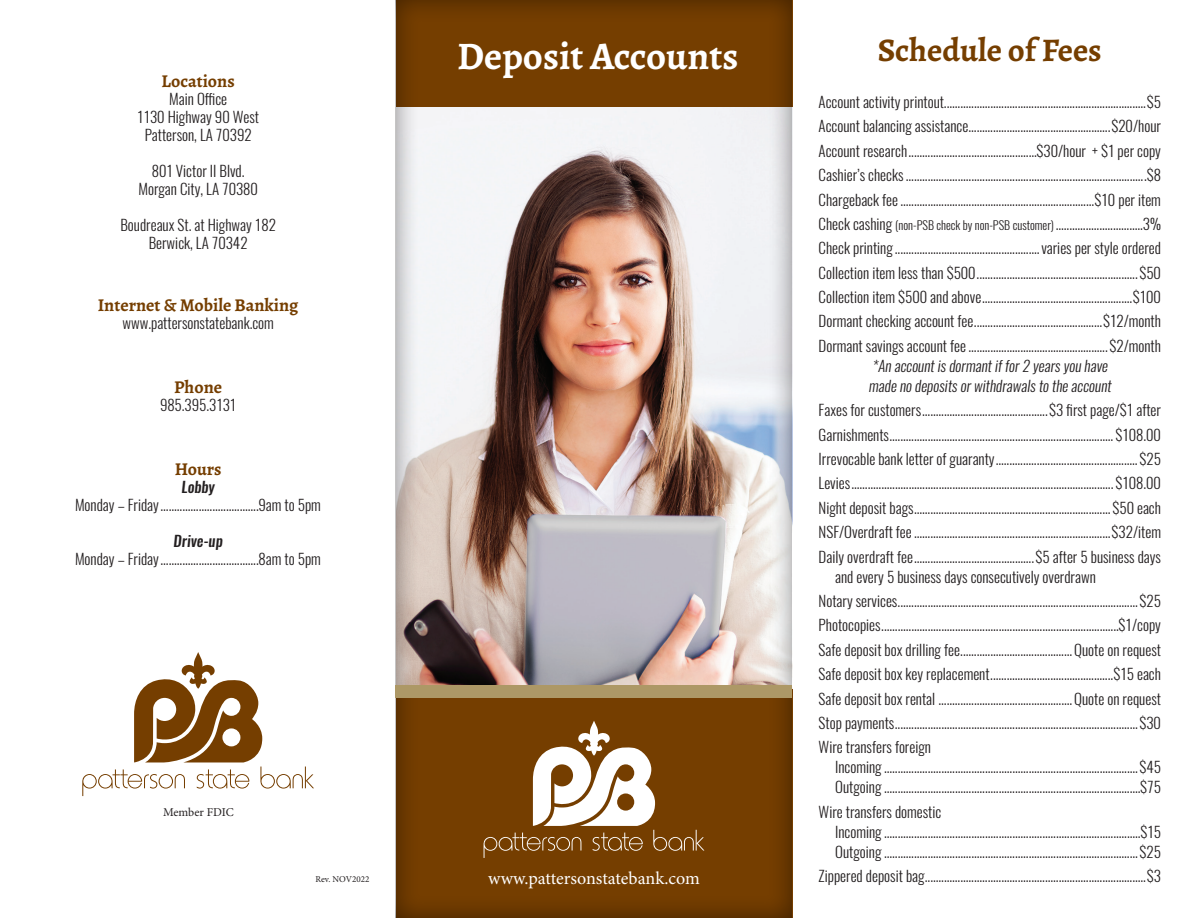
<style>
.page{position:relative;width:1188px;height:918px;background:#fff}
.page>*{position:absolute;margin:0;border:0;box-sizing:border-box;transform-origin:0 0}
.t1{font:700 39px "Alegreya";color:#fff}
.t2{font:700 33px "Alegreya";color:#753e00}
.t3{font:700 18px "Alegreya";color:#753e00}
.t4{font:18px "Minion Pro";letter-spacing:-.005em;color:#fff}
.t5{font:300 15px "Oswald";color:#231f20}
.t6{font:italic 500 15px "Oswald";color:#231f20}
.t7{font:12px "Minion Pro";letter-spacing:-.005em;color:#231f20}
.t8{font:9px "Minion Pro";color:#231f20}
.s1{font-size:12px}
</style>
<div class="page">
<div style="left:394px;top:0;width:398px;height:918px;background:#231f20;opacity:.53"></div>
<div style="left:396px;top:686px;width:396px;height:12px;background:#ad9866"></div>
<svg style="left:484px;top:721px;width:220px;height:137px"></svg>
<svg style="left:82px;top:652px;width:232px;height:144px"></svg>
<p class="t1" style="left:457px;top:29px;width:283px">Deposit Accounts</p>
<p class="t2" style="left:878px;top:27px;width:225px">Schedule of Fees</p>
<p class="t3" style="left:162px;top:69px;width:75px">Locations</p>
<p class="t5" style="left:169px;top:89px;width:60px">Main Office</p>
<p class="t5" style="left:137px;top:107px;width:123px">1130 Highway 90 West</p>
<p class="t5" style="left:145px;top:125px;width:108px">Patterson, LA 70392</p>
<p class="t5" style="left:152px;top:161px;width:94px">801 Victor II Blvd.</p>
<p class="t5" style="left:138px;top:179px;width:121px">Morgan City, LA 70380</p>
<p class="t5" style="left:120px;top:215px;width:157px">Boudreaux St. at Highway 182</p>
<p class="t5" style="left:149px;top:233px;width:100px">Berwick, LA 70342</p>
<p class="t5" style="left:819px;top:92px;width:344px">Account activity printout..........................................................................$5</p>
<p class="t5" style="left:819px;top:116px;width:344px">Account balancing assistance....................................................$20/hour</p>
<p class="t5" style="left:819px;top:141px;width:344px">Account research...............................................$30/hour + $1 per copy</p>
<p class="t5" style="left:819px;top:165px;width:344px">Cashier’s checks ........................................................................................$8</p>
<p class="t5" style="left:819px;top:189px;width:344px">Chargeback fee.......................................................................$10 per item</p>
<p class="t5" style="left:819px;top:214px;width:344px">Check cashing <span class="s1">(non-PSB check by non-PSB customer)</span> ................................3%</p>
<p class="t5" style="left:819px;top:238px;width:344px">Check printing .....................................................varies per style ordered</p>
<p class="t5" style="left:819px;top:263px;width:344px">Collection item less than $500...........................................................$50</p>
<p class="t5" style="left:819px;top:287px;width:344px">Collection item $500 and above.......................................................$100</p>
<p class="t5" style="left:819px;top:311px;width:344px">Dormant checking account fee...............................................$12/month</p>
<p class="t5" style="left:819px;top:336px;width:344px">Dormant savings account fee ...................................................$2/month</p>
<p class="t5" style="left:872px;top:356px;width:240px">*An accountis dormantiffor2 years you have</p>
<p class="t5" style="left:869px;top:376px;width:247px">made no deposits orwithdrawals to the account</p>
<p class="t5" style="left:819px;top:400px;width:344px">Faxes for customers..............................................$3 first page/$1 after</p>
<p class="t5" style="left:819px;top:425px;width:344px">Garnishments.................................................................................. $108.00</p>
<p class="t5" style="left:819px;top:449px;width:344px">Irrevocable bank letter of guaranty.................................................... $25</p>
<p class="t5" style="left:819px;top:473px;width:344px">Levies................................................................................................ $108.00</p>
<p class="t5" style="left:819px;top:498px;width:344px">Night deposit bags........................................................................ $50 each</p>
<p class="t5" style="left:819px;top:522px;width:344px">NSF/Overdraft fee........................................................................$32/item</p>
<p class="t5" style="left:819px;top:547px;width:344px">Daily overdraft fee............................................$5 after 5 business days</p>
<p class="t5" style="left:835px;top:567px;width:262px">and every 5 business days consecutively overdrawn</p>
<p class="t5" style="left:819px;top:591px;width:344px">Notary services........................................................................................$25</p>
<p class="t5" style="left:819px;top:615px;width:344px">Photocopies.......................................................................................$1/copy</p>
<p class="t5" style="left:819px;top:640px;width:344px">Safe deposit box drilling fee.........................................Quote on request</p>
<p class="t5" style="left:819px;top:664px;width:344px">Safe deposit box key replacement.............................................$15 each</p>
<p class="t5" style="left:819px;top:688px;width:344px">Safe deposit box rental .................................................Quote on request</p>
<p class="t5" style="left:819px;top:713px;width:344px">Stop payments.........................................................................................$30</p>
<p class="t5" style="left:819px;top:737px;width:114px">Wire transfers foreign</p>
<p class="t5" style="left:835px;top:757px;width:327px">Incoming .............................................................................................$45</p>
<p class="t5" style="left:835px;top:777px;width:327px">Outgoing ..............................................................................................$75</p>
<p class="t5" style="left:819px;top:802px;width:124px">Wire transfers domestic</p>
<p class="t5" style="left:835px;top:822px;width:327px">Incoming ..............................................................................................$15</p>
<p class="t5" style="left:835px;top:842px;width:327px">Outgoing .............................................................................................$25</p>
<p class="t5" style="left:819px;top:866px;width:344px">Zippered deposit bag.................................................................................$3</p>
<p class="t3" style="left:98px;top:292px;width:202px">Internet &amp; Mobile Banking</p>
<p class="t5" style="left:122px;top:313px;width:153px">www.pattersonstatebank.com</p>
<p class="t3" style="left:174px;top:374px;width:49px">Phone</p>
<p class="t5" style="left:160px;top:395px;width:78px">985.395.3131</p>
<p class="t3" style="left:175px;top:457px;width:48px">Hours</p>
<p class="t6" style="left:182px;top:476px;width:35px">Lobby</p>
<p class="t5" style="left:75px;top:495px;width:247px">Monday – Friday....................................9am to 5pm</p>
<p class="t6" style="left:174px;top:530px;width:51px">Drive-up</p>
<p class="t5" style="left:75px;top:549px;width:247px">Monday – Friday....................................8am to 5pm</p>
<p class="t7" style="left:163px;top:804px;width:72px">Member FDIC</p>
<p class="t8" style="left:315px;top:873px;width:55px">Rev. NOV2022</p>
<p class="t4" style="left:488px;top:866px;width:213px">www.pattersonstatebank.com</p>
</div>
